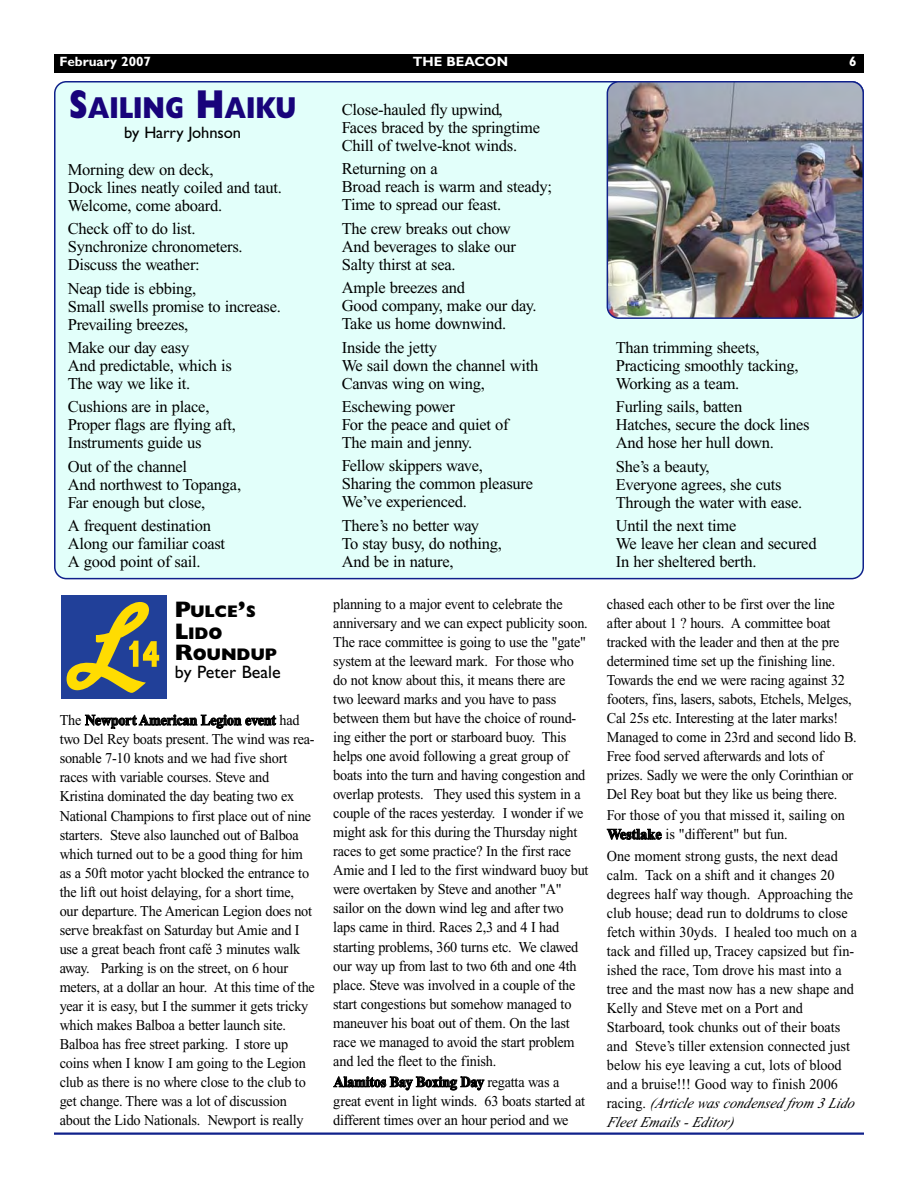
<style>
.page{position:relative;width:918px;height:1188px;background:#fff}
.page>*{position:absolute;margin:0;border:0;box-sizing:border-box;transform-origin:0 0}
.t1{font:800 30.3px "Gill Sans";color:#18037b;scale:.8 1}
.t2{font:18px "Gill Sans";color:#000}
.t3{font:800 16.8px/21.6px "Gill Sans";color:#000}
.t4{font:16.5px/18px "Times New Roman";letter-spacing:-.015em;color:#000}
.t5{font:16.5px "Gill Sans";letter-spacing:-.005em;color:#000}
.t6{font:15px/19px "Times New Roman";letter-spacing:-.015em;color:#000;scale:.95 1}
.t7{font:700 13.5px "Gill Sans";color:#fff}
.s1{font-size:40.5px}
.s2{font-size:22.5px}
.s3{font-weight:700}
.s4{font-style:italic}
</style>
<div class="page">
<hr style="left:54px;top:1133px;width:810px;height:2px;background:#10218b">
<hr style="left:54px;top:1132px;width:810px;height:2px;background:#10218b">
<div style="left:54px;top:81px;width:810px;height:498px;background:#e2fffa"></div>
<img style="left:607px;top:81px;width:257px;height:238px">
<div style="left:54px;top:54px;width:810px;height:19px;background:#000"></div>
<div style="left:61px;top:596px;width:106px;height:103px;background:#214099"></div>
<svg style="left:67px;top:602px;width:92px;height:91px"></svg>
<p class="t7" style="left:60px;top:57px;width:93px">February 2007</p>
<p class="t7" style="left:413px;top:57px;width:97px">THE BEACON</p>
<p class="t7" style="left:849px;top:57px;width:9px">6</p>
<h1 class="t1" style="left:69px;top:98px;width:285px"><span class="s1">S</span>AILING <span class="s1">H</span>AIKU</h1>
<p class="t5" style="left:124px;top:127px;width:118px">by Harry Johnson</p>
<p class="t4" style="left:68px;top:162px;width:216px">Morning dew on deck,<br>Dock lines neatly coiled and taut.<br>Welcome, come aboard.</p>
<p class="t4" style="left:68px;top:221px;width:176px">Check off to do list.<br>Synchronize chronometers.<br>Discuss the weather:</p>
<p class="t4" style="left:68px;top:281px;width:215px">Neap tide is ebbing,<br>Small swells promise to increase.<br>Prevailing breezes,</p>
<p class="t4" style="left:68px;top:340px;width:166px">Make our day easy<br>And predictable, which is<br>The way we like it.</p>
<p class="t4" style="left:68px;top:399px;width:170px">Cushions are in place,<br>Proper flags are flying aft,<br>Instruments guide us</p>
<p class="t4" style="left:68px;top:459px;width:175px">Out of the channel<br>And northwest to Topanga,<br>Far enough but close,</p>
<p class="t4" style="left:68px;top:518px;width:159px">A frequent destination<br>Along our familiar coast<br>A good point of sail.</p>
<p class="t3" style="left:175px;top:603px;width:103px"><span class="s2">P</span>ULCE<span class="s2">’</span>S<br><span class="s2">L</span>IDO<br><span class="s2">R</span>OUNDUP</p>
<p class="t2" style="left:175px;top:666px;width:107px">by Peter Beale</p>
<p class="t6" style="left:60px;top:712px;width:270px">The <span class="s3">Newport American Legion event</span> had two Del Rey boats present. The wind was rea&shy;sonable 7-10 knots and we had five short races with variable courses. Steve and Kristina dominated the day beating two ex National Champions to first place out of nine starters. Steve also launched out of Balboa which turned out to be a good thing for him as a 50ft motor yacht blocked the entrance to the lift out hoist delaying, for a short time, our departure. The American Legion does not serve breakfast on Saturday but Amie and I use a great beach front café 3 minutes walk away. Parking is on the street, on 6 hour meters, at a dollar an hour. At this time of the year it is easy, but I the summer it gets tricky which makes Balboa a better launch site.<br>Balboa has free street parking. I store up coins when I know I am going to the Legion club as there is no where close to the club to get change. There was a lot of discussion about the Lido Nationals. Newport is really</p>
<p class="t4" style="left:342px;top:102px;width:200px">Close-hauled fly upwind,<br>Faces braced by the springtime<br>Chill of twelve-knot winds.</p>
<p class="t4" style="left:342px;top:161px;width:212px">Returning on a<br>Broad reach is warm and steady;<br>Time to spread our feast.</p>
<p class="t4" style="left:342px;top:221px;width:176px">The crew breaks out chow<br>And beverages to slake our<br>Salty thirst at sea.</p>
<p class="t4" style="left:342px;top:280px;width:196px">Ample breezes and<br>Good company, make our day.<br>Take us home downwind.</p>
<p class="t4" style="left:342px;top:340px;width:198px">Inside the jetty<br>We sail down the channel with<br>Canvas wing on wing,</p>
<p class="t4" style="left:342px;top:399px;width:168px">Eschewing power<br>For the peace and quiet of<br>The main and jenny.</p>
<p class="t4" style="left:342px;top:458px;width:193px">Fellow skippers wave,<br>Sharing the common pleasure<br>We’ve experienced.</p>
<p class="t4" style="left:342px;top:518px;width:162px">There’s no better way<br>To stay busy, do nothing,<br>And be in nature,</p>
<p class="t6" style="left:333px;top:595px;width:270px">planning to a major event to celebrate the anniversary and we can expect publicity soon.<br>The race committee is going to use the "gate" system at the leeward mark. For those who do not know about this, it means there are two leeward marks and you have to pass between them but have the choice of round&shy;ing either the port or starboard buoy. This helps one avoid following a great group of boats into the turn and having congestion and overlap protests. They used this system in a couple of the races yesterday. I wonder if we might ask for this during the Thursday night races to get some practice? In the first race Amie and I led to the first windward buoy but were overtaken by Steve and another "A" sailor on the down wind leg and after two laps came in third. Races 2,3 and 4 I had starting problems, 360 turns etc. We clawed our way up from last to two 6th and one 4th place. Steve was involved in a couple of the start congestions but somehow managed to maneuver his boat out of them. On the last race we managed to avoid the start problem and led the fleet to the finish.</p>
<p class="t6" style="left:333px;top:1074px;width:267px"><span class="s3">Alamitos Bay Boxing Day</span> regatta was a great event in light winds. 63 boats started at different times over an hour period and we</p>
<p class="t4" style="left:616px;top:340px;width:184px">Than trimming sheets,<br>Practicing smoothly tacking,<br>Working as a team.</p>
<p class="t4" style="left:616px;top:399px;width:195px">Furling sails, batten<br>Hatches, secure the dock lines<br>And hose her hull down.</p>
<p class="t4" style="left:616px;top:459px;width:188px">She’s a beauty,<br>Everyone agrees, she cuts<br>Through the water with ease.</p>
<p class="t4" style="left:616px;top:518px;width:202px">Until the next time<br>We leave her clean and secured<br>In her sheltered berth.</p>
<p class="t6" style="left:607px;top:595px;width:264px">chased each other to be first over the line after about 1 ? hours. A committee boat tracked with the leader and then at the pre determined time set up the finishing line.<br>Towards the end we were racing against 32 footers, fins, lasers, sabots, Etchels, Melges, Cal 25s etc. Interesting at the later marks!<br>Managed to come in 23rd and second lido B.<br>Free food served afterwards and lots of prizes. Sadly we were the only Corinthian or Del Rey boat but they like us being there.</p>
<p class="t6" style="left:607px;top:807px;width:252px">For those of you that missed it, sailing on<br><span class="s3">Westlake</span> is "different" but fun.</p>
<p class="t6" style="left:607px;top:847px;width:265px">One moment strong gusts, the next dead calm. Tack on a shift and it changes 20 degrees half way though. Approaching the club house; dead run to doldrums to close fetch within 30yds. I healed too much on a tack and filled up, Tracey capsized but fin&shy;ished the race, Tom drove his mast into a tree and the mast now has a new shape and Kelly and Steve met on a Port and Starboard, took chunks out of their boats and Steve’s tiller extension connected just below his eye leaving a cut, lots of blood and a bruise!!! Good way to finish 2006<br>r a c i n g . <span class="s4">(Article was condensed from 3 Lido Fleet Emails - Editor)</span></p>
</div>
